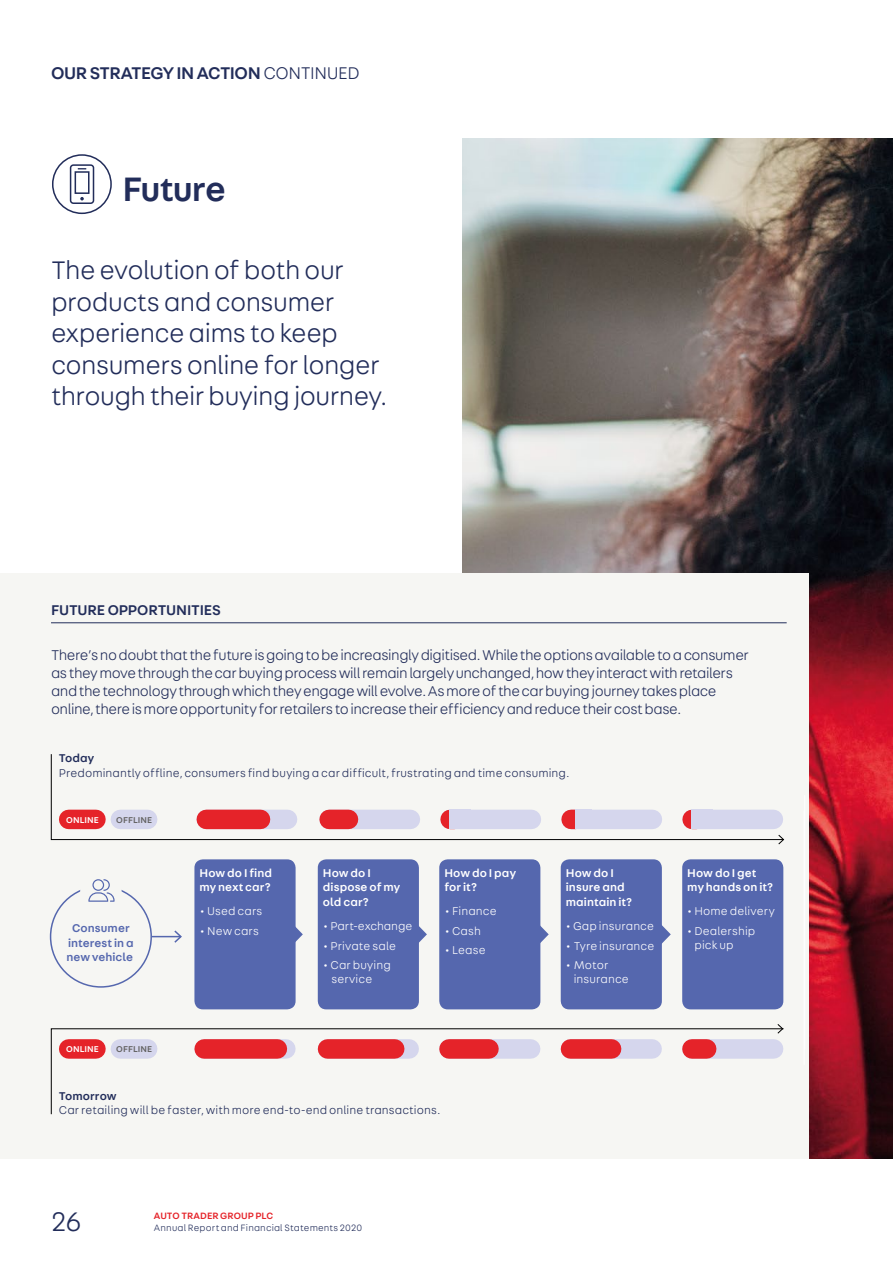
<style>
.page{position:relative;width:893px;height:1263px;background:#fff}
.page>*{position:absolute;margin:0;border:0;box-sizing:border-box;transform-origin:0 0}
.t1{font:500 36px "AT Fabriga";letter-spacing:-.025em;color:#222d5a}
.t2{font:300 28.5px "AT Fabriga";color:#222d5a}
.t3{font:300 27px/31.5px "AT Fabriga";letter-spacing:-.02em;color:#222d5a}
.t4{font:500 18px "AT Fabriga";letter-spacing:-.03em;color:#222d5a}
.t5{font:300 15px/18px "AT Fabriga";letter-spacing:-.03em;color:#222d5a}
.t6{font:500 15px "AT Fabriga";letter-spacing:-.01em;color:#222d5a}
.t7{font:300 12px/14.4px "AT Fabriga";letter-spacing:.01em;color:#fff}
.t8{font:300 12px "AT Fabriga";letter-spacing:.01em;color:#222d5a}
.t9{font:500 12px/14.4px "AT Fabriga";letter-spacing:.005em;color:#fff}
.t10{font:500 12px/14.4px "AT Fabriga";letter-spacing:.01em;color:#5567ae;text-align:center}
.t11{font:500 12px "AT Fabriga";letter-spacing:.005em;color:#222d5a}
.t12{font:300 9.75px "AT Fabriga";letter-spacing:.015em;color:#222d5a}
.t13{font:500 9.75px "AT Fabriga";letter-spacing:.01em;color:#e52329}
.t14{font:500 9px "AT Fabriga";letter-spacing:.01em;color:#646363}
.t15{font:500 9px "AT Fabriga";letter-spacing:.01em;color:#fff}
.s1{font-weight:300}
</style>
<div class="page">
<img style="left:463px;top:139px;width:430px;height:1020px">
<div style="left:0;top:574px;width:808px;height:585px;background:#f6f6f3"></div>
<hr style="left:804px;top:795px;width:1px;height:254px;background:#fff">
<svg style="left:152px;top:930px;width:30px;height:13px"></svg>
<div style="left:50px;top:885px;width:102px;height:103px;border:2px solid #5567ae;border-radius:50%"></div>
<svg style="left:296px;top:927px;width:7px;height:15px"></svg>
<svg style="left:419px;top:926px;width:8px;height:17px"></svg>
<svg style="left:540px;top:907px;width:9px;height:55px"></svg>
<svg style="left:662px;top:925px;width:9px;height:19px"></svg>
<div style="left:194px;top:859px;width:102px;height:150px;background:#5567ae;border-radius:9px"></div>
<div style="left:318px;top:859px;width:101px;height:150px;background:#5567ae;border-radius:9px"></div>
<div style="left:439px;top:859px;width:101px;height:150px;background:#5567ae;border-radius:9px"></div>
<div style="left:561px;top:859px;width:101px;height:150px;background:#5567ae;border-radius:9px"></div>
<div style="left:682px;top:859px;width:101px;height:150px;background:#5567ae;border-radius:9px"></div>
<hr style="left:804px;top:810px;width:1px;height:255px;background:#fff">
<div style="left:80px;top:870px;width:42px;height:42px;background:#f6f6f3;border-radius:50%"></div>
<svg style="left:88px;top:879px;width:27px;height:23px"></svg>
<svg style="left:51px;top:754px;width:732px;height:86px"></svg>
<svg style="left:778px;top:834px;width:6px;height:10px"></svg>
<svg style="left:51px;top:1028px;width:733px;height:86px"></svg>
<svg style="left:777px;top:1024px;width:6px;height:10px"></svg>
<div style="left:120px;top:1039px;width:28px;height:20px;background:#d5d6ed"></div>
<div style="left:69px;top:1039px;width:27px;height:20px;background:#e52329"></div>
<svg style="left:260px;top:810px;width:28px;height:19px"></svg>
<div style="left:206px;top:810px;width:54px;height:19px;background:#e52329"></div>
<svg style="left:348px;top:810px;width:62px;height:19px"></svg>
<div style="left:571px;top:810px;width:81px;height:19px;background:#d5d6ed"></div>
<div style="left:329px;top:810px;width:19px;height:19px;background:#e52329"></div>
<hr style="left:571px;top:810px;width:4px;height:19px;background:#e52329">
<div style="left:692px;top:810px;width:81px;height:19px;background:#d5d6ed"></div>
<div style="left:691px;top:810px;width:21px;height:19px;background:#d5d6ed"></div>
<div style="left:450px;top:810px;width:81px;height:19px;background:#d5d6ed"></div>
<div style="left:449px;top:810px;width:21px;height:19px;background:#d5d6ed"></div>
<div style="left:120px;top:810px;width:28px;height:19px;background:#d5d6ed"></div>
<div style="left:69px;top:810px;width:27px;height:19px;background:#e52329"></div>
<svg style="left:395px;top:1039px;width:14px;height:20px"></svg>
<svg style="left:489px;top:1039px;width:42px;height:20px"></svg>
<svg style="left:612px;top:1039px;width:40px;height:20px"></svg>
<div style="left:692px;top:1039px;width:82px;height:20px;background:#d5d6ed"></div>
<div style="left:328px;top:1039px;width:67px;height:20px;background:#e52329"></div>
<div style="left:449px;top:1039px;width:40px;height:20px;background:#e52329"></div>
<div style="left:570px;top:1039px;width:42px;height:20px;background:#e52329"></div>
<div style="left:692px;top:1039px;width:15px;height:20px;background:#e52329"></div>
<svg style="left:277px;top:1039px;width:9px;height:20px"></svg>
<div style="left:204px;top:1039px;width:73px;height:20px;background:#e52329"></div>
<div style="left:52px;top:154px;width:60px;height:60px;border:2px solid #222d5a;border-radius:50%"></div>
<div style="left:75px;top:171px;width:15px;height:23px;border:2px solid #222d5a"></div>
<div style="left:70px;top:164px;width:24px;height:40px;border:2px solid #222d5a;border-radius:3px"></div>
<svg style="left:80px;top:197px;width:4px;height:3px"></svg>
<hr style="left:51px;top:622px;width:736px;height:1px;background:#222d5a">
<p class="t4" style="left:51px;top:61px;width:310px">OUR STRATEGY IN ACTION <span class="s1">CONTINUED</span></p>
<h1 class="t1" style="left:123px;top:164px;width:105px">Future</h1>
<h3 class="t3" style="left:51px;top:254px;width:338px">The evolution of both our products and consumer experience aims to keep consumers online for longer through their buying journey.</h3>
<p class="t6" style="left:51px;top:600px;width:171px">FUTURE OPPORTUNITIES</p>
<p class="t5" style="left:51px;top:646px;width:699px">There’s no doubt that the future is going to be increasingly digitised. While the options available to a consumer as they move through the car buying process will remain largely unchanged, how they interact with retailers and the technology through which they engage will evolve. As more of the car buying journey takes place online, there is more opportunity for retailers to increase their efficiency and reduce their cost base.</p>
<p class="t11" style="left:59px;top:750px;width:37px">Today</p>
<p class="t8" style="left:59px;top:765px;width:512px">Predominantly offline, consumers find buying a car difficult, frustrating and time consuming.</p>
<p class="t15" style="left:66px;top:814px;width:34px">ONLINE</p>
<p class="t14" style="left:116px;top:814px;width:37px">OFFLINE</p>
<p class="t10" style="left:67px;top:920px;width:69px">Consumer interest in a new vehicle</p>
<p class="t15" style="left:66px;top:1043px;width:34px">ONLINE</p>
<p class="t14" style="left:116px;top:1043px;width:37px">OFFLINE</p>
<p class="t9" style="left:200px;top:865px;width:74px">How do I find my next car?</p>
<p class="t7" style="left:200px;top:904px;width:64px">• Used cars</p>
<p class="t7" style="left:200px;top:923px;width:61px">• New cars</p>
<p class="t9" style="left:323px;top:865px;width:79px">How do I dispose of my old car?</p>
<p class="t7" style="left:323px;top:938px;width:75px">• Private sale</p>
<p class="t7" style="left:331px;top:957px;width:61px;text-indent:-9px">• Car buying service</p>
<p class="t7" style="left:323px;top:919px;width:91px">• Part-exchange</p>
<p class="t9" style="left:444px;top:865px;width:73px">How do I pay for it?</p>
<p class="t7" style="left:444px;top:904px;width:54px">• Finance</p>
<p class="t7" style="left:444px;top:923px;width:38px">• Cash</p>
<p class="t7" style="left:444px;top:943px;width:43px">• Lease</p>
<p class="t11" style="left:59px;top:1088px;width:59px">Tomorrow</p>
<p class="t8" style="left:59px;top:1103px;width:383px">Car retailing will be faster, with more end-to-end online transactions.</p>
<p class="t9" style="left:566px;top:865px;width:68px">How do I insure and maintain it?</p>
<p class="t7" style="left:565px;top:919px;width:90px">• Gap insurance</p>
<p class="t7" style="left:565px;top:938px;width:90px">• Tyre insurance</p>
<p class="t7" style="left:574px;top:957px;width:57px;text-indent:-8px">• Motor insurance</p>
<p class="t9" style="left:687px;top:865px;width:87px">How do I get my hands on it?</p>
<p class="t7" style="left:687px;top:904px;width:89px">• Home delivery</p>
<p class="t7" style="left:694px;top:923px;width:62px;text-indent:-8px">• Dealership pick up</p>
<h2 class="t2" style="left:51px;top:1204px;width:32px">26</h2>
<p class="t13" style="left:154px;top:1209px;width:121px">AUTO TRADER GROUP PLC</p>
<p class="t12" style="left:154px;top:1221px;width:210px">Annual Report and Financial Statements 2020</p>
</div>
